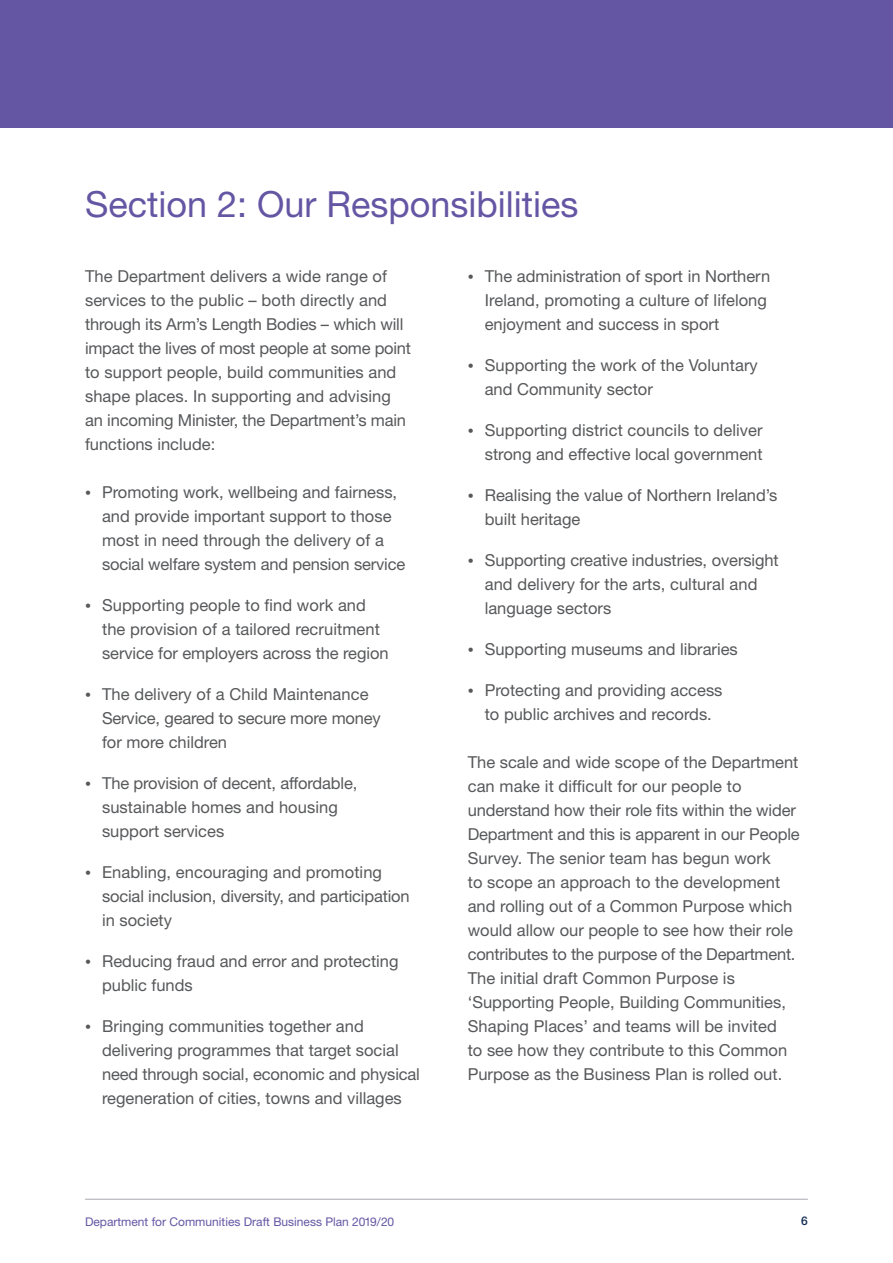
<style>
.page{position:relative;width:893px;height:1263px;background:#fff}
.page>*{position:absolute;margin:0;border:0;box-sizing:border-box;transform-origin:0 0}
.t1{font:36px "Helvetica Neue LT Std";color:#6556a4}
.t2{font:16.5px/24px "Helvetica Neue LT Std";color:#57585a}
.t3{font:12px "Helvetica Neue LT Std";color:#6556a4}
.t4{font:500 12px "Helvetica Neue LT Std";color:#152c53}
.s1{font-size:12px}
</style>
<div class="page">
<div style="left:0;top:0;width:893px;height:128px;background:#6556a4"></div>
<hr style="left:85px;top:1199px;width:722px;height:1px;background:#a8a9ad">
<p class="t1" style="left:85px;top:183px;width:495px">Section 2: Our Responsibilities</p>
<p class="t2" style="left:85px;top:264px;width:327px">The Department delivers a wide range of services to the public – both directly and through its Arm’s Length Bodies – which will impact the lives of most people at some point to support people, build communities and shape places. In supporting and advising an incoming Minister, the Department’s main functions include:</p>
<p class="t2" style="left:102px;top:480px;width:305px;text-indent:-17px"><span class="s1">•</span> Promoting work, wellbeing and fairness, and provide important support to those most in need through the delivery of a social welfare system and pension service</p>
<p class="t2" style="left:102px;top:593px;width:288px;text-indent:-17px"><span class="s1">•</span> Supporting people to find work and the provision of a tailored recruitment service for employers across the region</p>
<p class="t2" style="left:102px;top:682px;width:280px;text-indent:-17px"><span class="s1">•</span> The delivery of a Child Maintenance<br>Service, geared to secure more money for more children</p>
<p class="t2" style="left:102px;top:771px;width:257px;text-indent:-17px"><span class="s1">•</span> The provision of decent, affordable, sustainable homes and housing support services</p>
<p class="t2" style="left:102px;top:860px;width:309px;text-indent:-17px"><span class="s1">•</span> Enabling, encouraging and promoting social inclusion, diversity, and participation in society</p>
<p class="t2" style="left:102px;top:949px;width:298px;text-indent:-17px"><span class="s1">•</span> Reducing fraud and error and protecting public funds</p>
<p class="t2" style="left:102px;top:1014px;width:319px;text-indent:-17px"><span class="s1">•</span> Bringing communities together and delivering programmes that target social need through social, economic and physical regeneration of cities, towns and villages</p>
<p class="t2" style="left:485px;top:264px;width:287px;text-indent:-17px"><span class="s1">•</span> The administration of sport in Northern<br>Ireland, promoting a culture of lifelong enjoyment and success in sport</p>
<p class="t2" style="left:485px;top:353px;width:275px;text-indent:-17px"><span class="s1">•</span> Supporting the work of the Voluntary and Community sector</p>
<p class="t2" style="left:468px;top:418px;width:296px;text-align:right"><span class="s1">•</span> Supporting district councils to deliver strong and effective local government</p>
<p class="t2" style="left:485px;top:483px;width:294px;text-indent:-17px"><span class="s1">•</span> Realising the value of Northern Ireland’s built heritage</p>
<p class="t2" style="left:485px;top:548px;width:296px;text-indent:-17px"><span class="s1">•</span> Supporting creative industries, oversight and delivery for the arts, cultural and language sectors</p>
<p class="t2" style="left:468px;top:637px;width:272px"><span class="s1">•</span> Supporting museums and libraries</p>
<p class="t2" style="left:468px;top:678px;width:256px;text-align:center"><span class="s1">•</span> Protecting and providing access to public archives and records.</p>
<p class="t2" style="left:468px;top:750px;width:334px">The scale and wide scope of the Department can make it difficult for our people to understand how their role fits within the wider Department and this is apparent in our People Survey. The senior team has begun work<br>to scope an approach to the development and rolling out of a Common Purpose which would allow our people to see how their role contributes to the purpose of the Department.<br>The initial draft Common Purpose is ‘Supporting People, Building Communities, Shaping Places’ and teams will be invited<br>to see how they contribute to this Common Purpose as the Business Plan is rolled out.</p>
<p class="t3" style="left:85px;top:1214px;width:311px">Department for Communities Draft Business Plan 2019/20</p>
<p class="t4" style="left:801px;top:1214px;width:8px">6</p>
</div>
